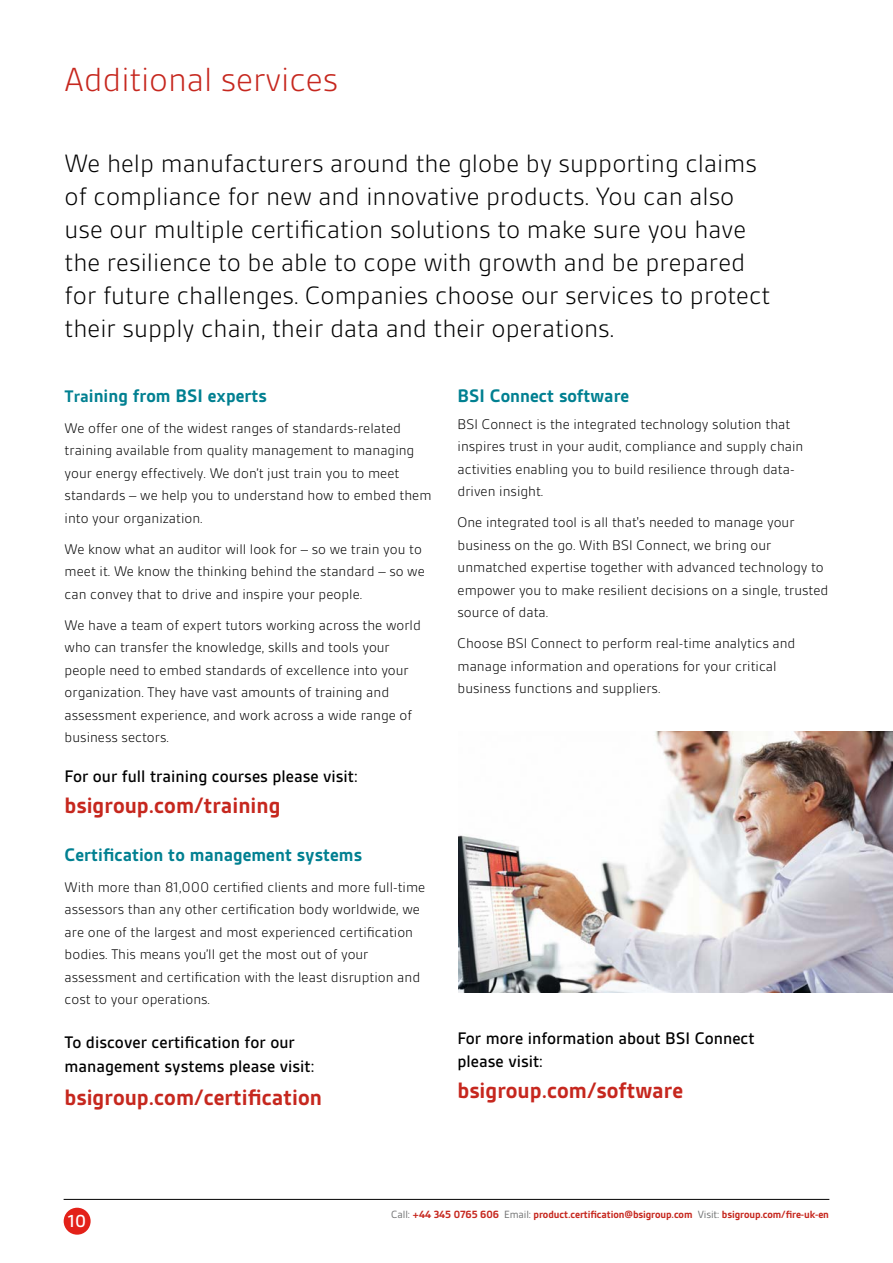
<style>
.page{position:relative;width:893px;height:1263px;background:#fff}
.page>*{position:absolute;margin:0;border:0;box-sizing:border-box;transform-origin:0 0}
.t1{font:300 36px "BSI Gesta";letter-spacing:-.005em;color:#c6271e}
.t2{font:300 27px/33px "BSI Gesta";color:#000}
.t3{font:700 24px "BSI Gesta";color:#c6271e}
.t4{font:700 19.5px "BSI Gesta";color:#008091}
.t5{font:500 18.75px "BSI Gesta";color:#fff}
.t6{font:500 18px/24px "BSI Gesta";color:#000}
.t7{font:300 15px/22.5px "BSI Gesta";color:#000}
.t8{font:700 11.25px "BSI Gesta";letter-spacing:-.01em;color:#c6271e}
.s1{font-size:18px}
.s2{font-weight:400;color:#707172}
</style>
<div class="page">
<hr style="left:64px;top:1199px;width:765px;height:1px;background:#000">
<div style="left:64px;top:1208px;width:27px;height:27px;background:#e32119;border-radius:50%"></div>
<img style="left:459px;top:732px;width:434px;height:260px">
<h1 class="t1" style="left:65px;top:61px;width:275px">Additional services</h1>
<p class="t2" style="left:65px;top:147px;width:707px">We help manufacturers around the globe by supporting claims of compliance for new and innovative products. You can also use our multiple certification solutions to make sure you have the resilience to be able to cope with growth and be prepared for future challenges. Companies choose our services to protect their supply chain, their data and their operations.</p>
<h3 class="t4" style="left:65px;top:385px;width:204px"><span class="s1">Tra</span>ining from BSI experts</h3>
<p class="t7" style="left:65px;top:417px;width:368px">We offer one of the widest ranges of standards-related training available from quality management to managing your energy effectively. We don’t just train you to meet standards – we help you to understand how to embed them into your organization.</p>
<p class="t7" style="left:65px;top:538px;width:362px">We know what an auditor will look for – so we train you to meet it. We know the thinking behind the standard – so we can convey that to drive and inspire your people.</p>
<p class="t7" style="left:65px;top:614px;width:358px">We have a team of expert tutors working across the world who can transfer the knowledge, skills and tools your people need to embed standards of excellence into your organization. They have vast amounts of training and assessment experience, and work across a wide range of business sectors.</p>
<p class="t6" style="left:65px;top:764px;width:295px">For our full training courses please visit:</p>
<h3 class="t3" style="left:65px;top:793px;width:217px">bsigroup.com/training</h3>
<h3 class="t4" style="left:65px;top:844px;width:299px">Certification to management systems</h3>
<p class="t7" style="left:65px;top:876px;width:362px">With more than 81,000 certified clients and more full-time assessors than any other certification body worldwide, we are one of the largest and most experienced certification bodies. This means you’ll get the most out of your assessment and certification with the least disruption and cost to your operations.</p>
<p class="t6" style="left:65px;top:1030px;width:251px">To discover certification for our management systems please visit:</p>
<h3 class="t3" style="left:65px;top:1084px;width:259px">bsigroup.com/certification</h3>
<h3 class="t4" style="left:458px;top:385px;width:173px">BSI Connect software</h3>
<p class="t7" style="left:458px;top:413px;width:347px">BSI Connect is the integrated technology solution that inspires trust in your audit, compliance and supply chain activities enabling you to build resilience through data&shy;driven insight.</p>
<p class="t7" style="left:458px;top:511px;width:372px">One integrated tool is all that's needed to manage your business on the go. With BSI Connect, we bring our unmatched expertise together with advanced technology to empower you to make resilient decisions on a single, trusted source of data.</p>
<p class="t7" style="left:458px;top:632px;width:339px">Choose BSI Connect to perform real-time analytics and manage information and operations for your critical business functions and suppliers.</p>
<p class="t6" style="left:458px;top:1027px;width:299px;line-height:22.5px">For more information about BSI Connect please visit:</p>
<h3 class="t3" style="left:458px;top:1077px;width:227px">bsigroup.com/software</h3>
<p class="t5" style="left:68px;top:1211px;width:19px">10</p>
<p class="t8" style="left:391px;top:1209px;width:439px"><span class="s2">Call:</span> +44 345 0765 606 <span class="s2">Email:</span> product.certification@bsigroup.com <span class="s2">Visit:</span> bsigroup.com/fire-uk-en</p>
</div>
